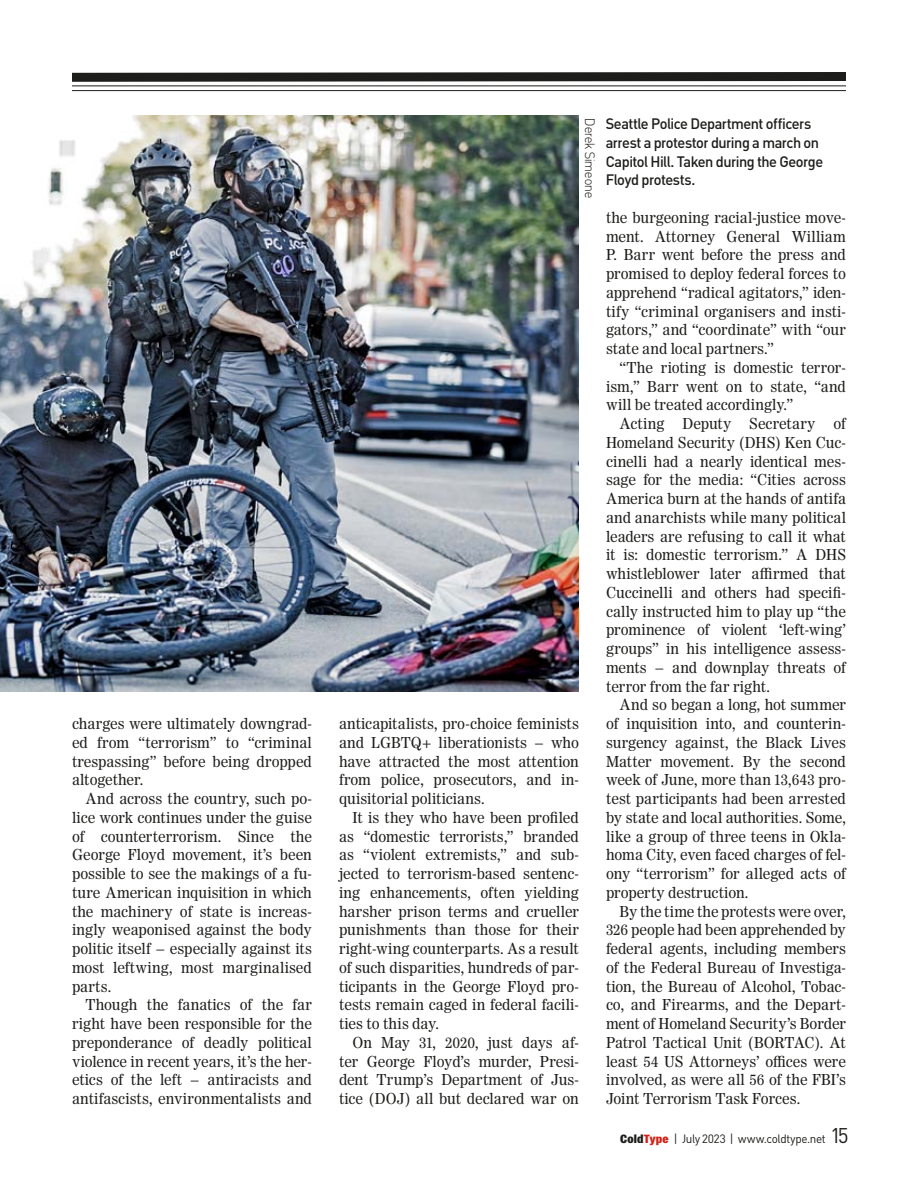
<style>
.page{position:relative;width:918px;height:1188px;background:#fff}
.page>*{position:absolute;margin:0;border:0;box-sizing:border-box;transform-origin:0 0}
.Text2_Text{font:15px/18.8px "Worldwide";color:#1d1d1b;text-align:justify}
.Text4_Caption{font:500 15px/18.8px "Nu Din";letter-spacing:.015em;color:#1d1d1b}
.Text4a_Caption_Credit{font:300 13.5px "Nu Din";letter-spacing:.02em;color:#1d1d1b}
.t1{font:12px "Nu Din";letter-spacing:.025em;color:#1d1d1b}
.s1{font-family:"Brown";font-weight:800}
.s2{font-family:"Brown";font-weight:800;color:#d32216}
.s3{font-size:21px}
</style>
<div class="page">
<svg style="left:72px;top:72px;width:774px;height:14px"></svg>
<hr style="left:72px;top:86px;width:774px;height:1px;background:#1d1d1b">
<hr style="left:72px;top:90px;width:774px;height:1px;background:#1d1d1b">
<img style="left:0;top:115px;width:579px;height:577px">
<p class="Text2_Text" style="left:72px;top:714px;width:242px">charges were ultimately downgrad&shy;ed from “terrorism” to “criminal trespassing” before being dropped altogether.</p>
<p class="Text2_Text" style="left:72px;top:789px;width:242px;text-indent:14px">And across the country, such po&shy;lice work continues under the guise of counterterrorism. Since the George Floyd movement, it’s been possible to see the makings of a fu&shy;ture American inquisition in which the machinery of state is increas&shy;ingly weaponised against the body politic itself – especially against its most leftwing, most marginalised parts.</p>
<p class="Text2_Text" style="left:72px;top:995px;width:242px;text-indent:14px">Though the fanatics of the far right have been responsible for the preponderance of deadly political violence in recent years, it’s the her&shy;etics of the left – antiracists and antifascists, environmentalists and</p>
<p class="Text4a_Caption_Credit" style="left:598px;top:118px;width:81px;rotate:90deg">Derek Simeone</p>
<p class="Text2_Text" style="left:339px;top:714px;width:241px">anticapitalists, pro-choice feminists and LGBTQ+ liberationists – who have attracted the most attention from police, prosecutors, and in&shy;quisitorial politicians.</p>
<p class="Text2_Text" style="left:339px;top:808px;width:242px;text-indent:14px">It is they who have been profiled as “domestic terrorists,” branded as “violent extremists,” and sub&shy;jected to terrorism-based sentenc&shy;ing enhancements, often yielding harsher prison terms and crueller punishments than those for their right-wing counterparts. As a result of such disparities, hundreds of par&shy;ticipants in the George Floyd pro&shy;tests remain caged in federal facili&shy;ties to this day.</p>
<p class="Text2_Text" style="left:339px;top:1033px;width:242px;text-indent:14px">On May 31, 2020, just days af&shy;ter George Floyd’s murder, Presi&shy;dent Trump’s Department of Jus&shy;tice (DOJ) all but declared war on</p>
<p class="Text4_Caption" style="left:606px;top:114px;width:218px">Seattle Police Department officers arrest a protestor during a march on<br>Capitol Hill. Taken during the George<br>Floyd protests.</p>
<p class="Text2_Text" style="left:606px;top:208px;width:242px">the burgeoning racial-justice move&shy;ment. Attorney General William P. Barr went before the press and promised to deploy federal forces to apprehend “radical agitators,” iden&shy;tify “criminal organisers and insti&shy;gators,” and “coordinate” with “our state and local partners.”</p>
<p class="Text2_Text" style="left:606px;top:358px;width:242px;text-indent:14px">“The rioting is domestic terror&shy;ism,” Barr went on to state, “and will be treated accordingly.”</p>
<p class="Text2_Text" style="left:606px;top:414px;width:242px;text-indent:14px">Acting Deputy Secretary of Homeland Security (DHS) Ken Cuc&shy;cinelli had a nearly identical mes&shy;sage for the media: “Cities across America burn at the hands of antifa and anarchists while many political leaders are refusing to call it what it is: domestic terrorism.” A DHS whistleblower later affirmed that Cuccinelli and others had specifi&shy;cally instructed him to play up “the prominence of violent ‘left-wing’ groups” in his intelligence assess&shy;ments – and downplay threats of terror from the far right.</p>
<p class="Text2_Text" style="left:606px;top:695px;width:242px;text-indent:14px">And so began a long, hot summer of inquisition into, and counterin&shy;surgency against, the Black Lives Matter movement. By the second week of June, more than 13,643 pro&shy;test participants had been arrested by state and local authorities. Some, like a group of three teens in Okla&shy;homa City, even faced charges of fel&shy;ony “terrorism” for alleged acts of property destruction.</p>
<p class="Text2_Text" style="left:606px;top:902px;width:242px;text-indent:14px">By the time the protests were over, 326 people had been apprehended by federal agents, including members of the Federal Bureau of Investiga&shy;tion, the Bureau of Alcohol, Tobac&shy;co, and Firearms, and the Depart&shy;ment of Homeland Security’s Border Patrol Tactical Unit (BORTAC). At least 54 US Attorneys’ offices were involved, as were all 56 of the FBI’s Joint Terrorism Task Forces.</p>
<p class="t1" style="left:620px;top:1131px;width:229px"><span class="s1">Cold</span><span class="s2">Type</span> | July 2023 | www.coldtype.net <span class="s3">15</span></p>
</div>
